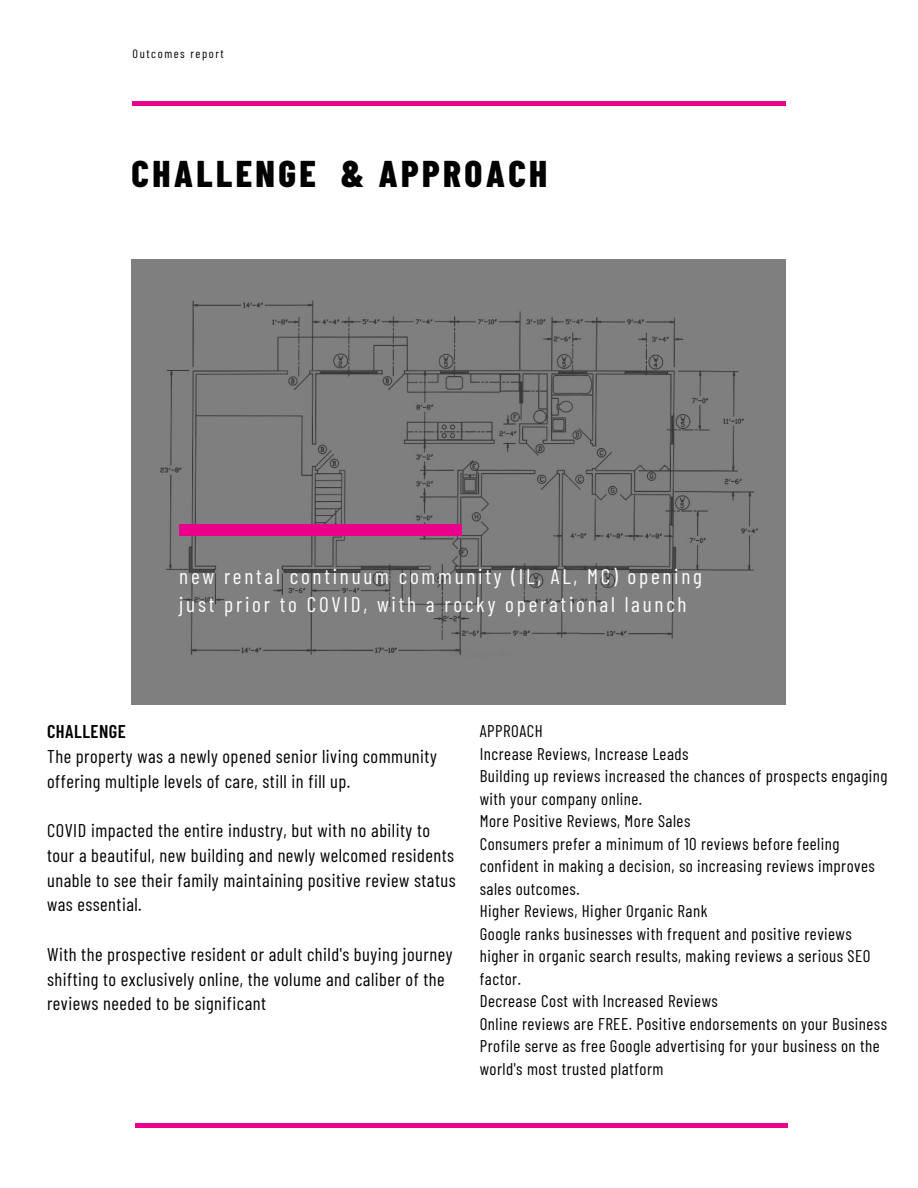
<style>
.page{position:relative;width:918px;height:1188px;background:#fff}
.page>*{position:absolute;margin:0;border:0;box-sizing:border-box;transform-origin:0 0}
.t1{font:800 37.35px "Barlow Condensed";letter-spacing:.09em;color:#000}
.t2{font:21.3px/28.5px "Barlow Condensed";letter-spacing:.13em;color:#fcfdfd}
.t3{font:18.45px/24.8px "Barlow Condensed";letter-spacing:.025em;color:#000}
.t4{font:600 18.45px "Barlow Condensed";letter-spacing:.025em;color:#000}
.t5{font:16.95px/22.5px "Barlow Condensed";letter-spacing:.03em;color:#000}
.t6{font:12.15px "Barlow Condensed";letter-spacing:.13em;color:#000}
</style>
<div class="page">
<hr style="left:135px;top:1124px;width:653px;height:3px;background:#eb008b">
<hr style="left:132px;top:102px;width:654px;height:3px;background:#eb008b">
<img style="left:132px;top:259px;width:653px;height:446px">
<div style="left:179px;top:524px;width:283px;height:12px;background:#eb008b"></div>
<p class="t6" style="left:133px;top:45px;width:93px">Outcomes report</p>
<p class="t1" style="left:132px;top:149px;width:417px">CHALLENGE &amp; APPROACH</p>
<p class="t2" style="left:179px;top:561px;width:524px">new rental continuum community (IL, AL, MC) opening just prior to COVID, with a rocky operational launch</p>
<p class="t4" style="left:47px;top:720px;width:80px">CHALLENGE</p>
<p class="t3" style="left:47px;top:743px;width:391px">The property was a newly opened senior living community offering multiple levels of care, still in fill up.</p>
<p class="t3" style="left:47px;top:817px;width:410px">COVID impacted the entire industry, but with no ability to tour a beautiful, new building and newly welcomed residents unable to see their family maintaining positive review status was essential.</p>
<p class="t3" style="left:47px;top:941px;width:407px">With the prospective resident or adult child's buying journey shifting to exclusively online, the volume and caliber of the reviews needed to be significant</p>
<p class="t5" style="left:480px;top:719px;width:65px">APPROACH</p>
<p class="t5" style="left:480px;top:742px;width:210px">Increase Reviews, Increase Leads</p>
<p class="t5" style="left:480px;top:764px;width:409px">Building up reviews increased the chances of prospects engaging with your company online.</p>
<p class="t5" style="left:480px;top:809px;width:212px">More Positive Reviews, More Sales</p>
<p class="t5" style="left:480px;top:832px;width:397px">Consumers prefer a minimum of 10 reviews before feeling confident in making a decision, so increasing reviews improves sales outcomes.</p>
<p class="t5" style="left:480px;top:899px;width:229px">Higher Reviews, Higher Organic Rank</p>
<p class="t5" style="left:480px;top:922px;width:392px">Google ranks businesses with frequent and positive reviews higher in organic search results, making reviews a serious SEO factor.</p>
<p class="t5" style="left:480px;top:989px;width:240px">Decrease Cost with Increased Reviews</p>
<p class="t5" style="left:480px;top:1012px;width:409px">Online reviews are FREE. Positive endorsements on your Business<br>Profile serve as free Google advertising for your business on the world's most trusted platform</p>
</div>
